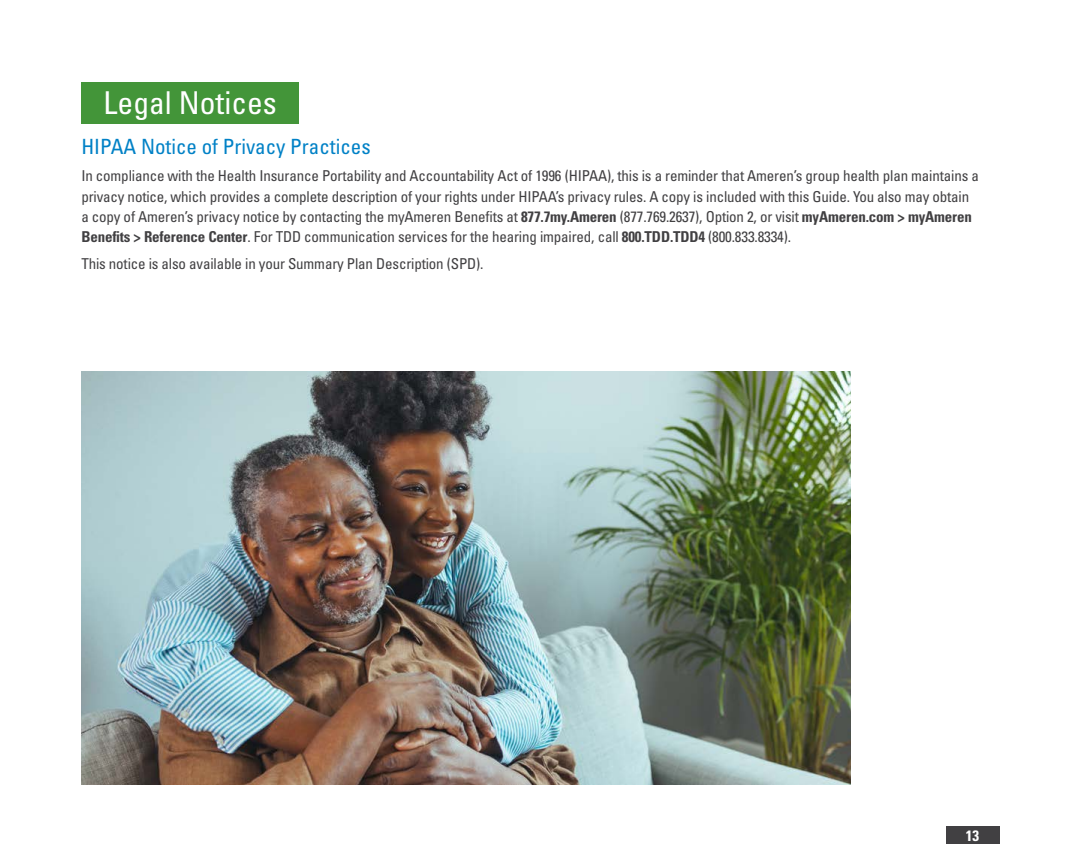
<style>
.page{position:relative;width:1080px;height:864px;background:#fff}
.page>*{position:absolute;margin:0;border:0;box-sizing:border-box;transform-origin:0 0}
.t1{font:condensed 31.5px "Univers LT Std";color:#fff}
.t2{font:condensed 21px "Univers LT Std";color:#0081c6}
.t3{font:condensed 15px/20.2px "Univers LT Std";letter-spacing:-.01em;color:#414042}
.t4{font:700 condensed 15px "Univers LT Std";color:#fff}
.s1{font-weight:700}
</style>
<div class="page">
<div style="left:946px;top:826px;width:54px;height:18px;background:#414042"></div>
<div style="left:81px;top:82px;width:218px;height:41px;background:#439539"></div>
<img style="left:81px;top:371px;width:769px;height:413px">
<h1 class="t1" style="left:104px;top:83px;width:175px">Legal Notices</h1>
<h2 class="t2" style="left:81px;top:134px;width:291px">HIPAA Notice of Privacy Practices</h2>
<p class="t3" style="left:81px;top:166px;width:899px">In compliance with the Health Insurance Portability and Accountability Act of 1996 (HIPAA), this is a reminder that Ameren’s group health plan maintains a privacy notice, which provides a complete description of your rights under HIPAA’s privacy rules. A copy is included with this Guide. You also may obtain a copy of Ameren’s privacy notice by contacting the myAmeren Benefits at <span class="s1">877.7my.Ameren</span> (877.769.2637), Option 2, or visit <span class="s1">myAmeren.com &gt; myAmeren Benefits &gt; Reference Center</span>. For TDD communication services for the hearing impaired, call <span class="s1">800.TDD.TDD4</span> (800.833.8334).</p>
<p class="t3" style="left:81px;top:253px;width:404px">This notice is also available in your Summary Plan Description (SPD).</p>
<p class="t4" style="left:966px;top:826px;width:15px">13</p>
</div>
